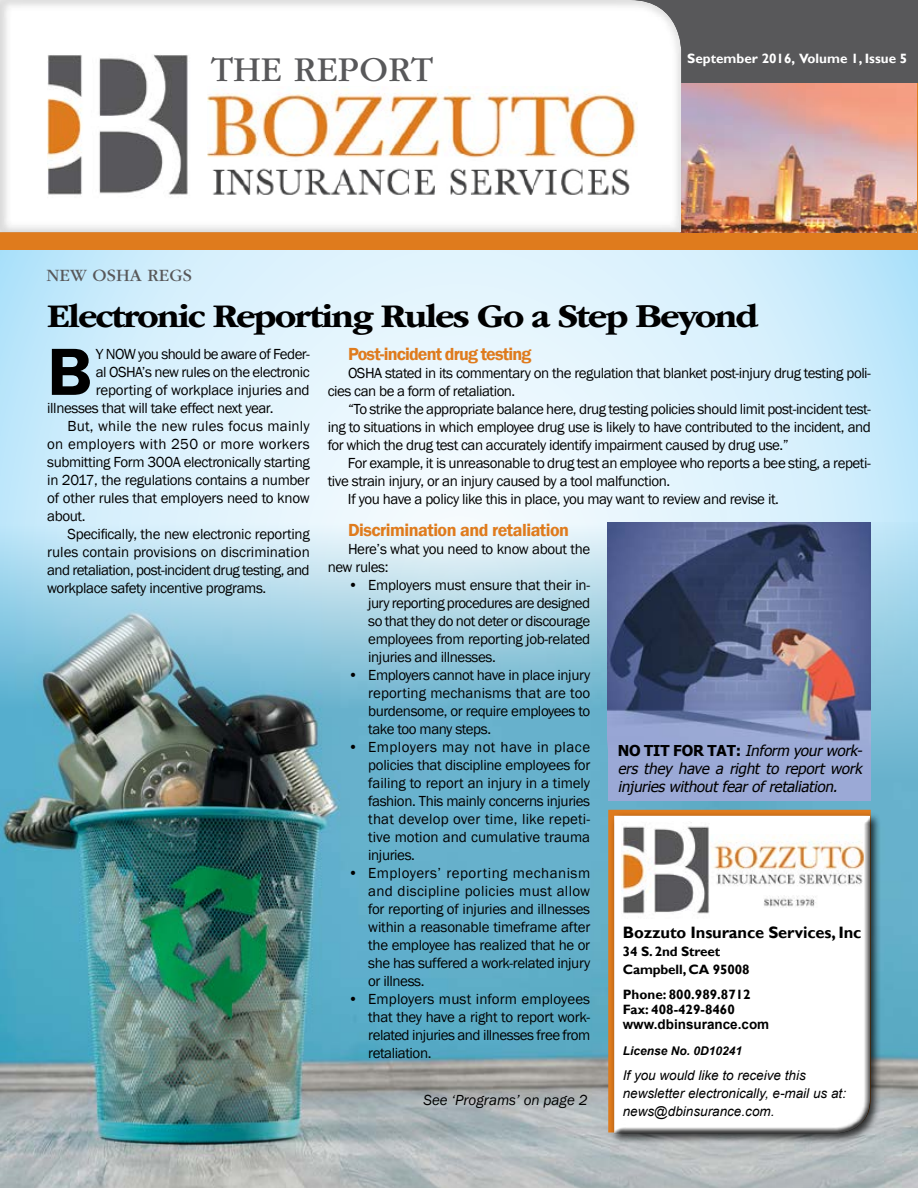
<style>
.page{position:relative;width:918px;height:1188px;background:#fff}
.page>*{position:absolute;margin:0;border:0;box-sizing:border-box;transform-origin:0 0}
.t1{font:600 69px "Franklin Gothic";color:#000}
.t2{font:36.3px "ITC Garamond Std";color:#58585a}
.t3{font:700 34.5px "ITC Garamond Std";letter-spacing:-.055em;color:#000;scale:1.07 1}
.t4{font:600 18px "Franklin Gothic";letter-spacing:-.03em;color:#df7b1d}
.t5{font:18px "ITC Garamond Std";color:#58585a}
.t6{font:700 16.5px "Gill Sans";letter-spacing:-.01em;color:#000}
.t7{font:15px/18px "Franklin Gothic";letter-spacing:-.03em;color:#000;text-align:justify}
.t8{font:italic 15px/18px "Tahoma";color:#000;text-align:justify}
.t9{font:15px "Franklin Gothic";letter-spacing:-.005em;color:#000}
.t10{font:15px "Franklin Gothic";letter-spacing:.01em;color:#000}
.t11{font:15px "Franklin Gothic";letter-spacing:.02em;color:#000}
.t12{font:italic 15px "Franklin Gothic";color:#000}
.t13{font:italic 13.5px/18px "Arial";color:#000}
.t14{font:700 13.5px/18px "Gill Sans";letter-spacing:-.01em;color:#000}
.t15{font:700 13.5px "Gill Sans";color:#fff}
.t16{font:700 13.5px "Arial";color:#000}
.t17{font:italic 700 12px "Arial";color:#000}
.s1{font-weight:700;font-style:normal}
</style>
<div class="page">
<svg style="left:0;top:249px;width:918px;height:274px"></svg>
<img style="left:0;top:511px;width:727px;height:677px">
<img style="left:727px;top:523px;width:191px;height:665px">
<div style="left:608px;top:522px;width:263px;height:279px;background:#9ba9d6"></div>
<img style="left:608px;top:522px;width:262px;height:220px">
<div style="left:611px;top:812px;width:271px;height:333px;background:#000;opacity:.75"></div>
<div style="left:607px;top:808px;width:269px;height:326px;background:#fff;opacity:.75"></div>
<div style="left:610px;top:811px;width:267px;height:323px;background:#000;opacity:.75"></div>
<img style="left:622px;top:821px;width:89px;height:98px">
<img style="left:711px;top:834px;width:153px;height:73px">
<div style="left:0;top:0;width:918px;height:249px;background:#df7b1d"></div>
<img style="left:694px;top:82px;width:222px;height:150px">
<div style="left:0;top:0;width:918px;height:82px;background:#58585a"></div>
<div style="left:0;top:0;width:694px;height:235px;background:#000;opacity:.75"></div>
<div style="left:42px;top:53px;width:593px;height:143px;background:#fff"></div>
<img style="left:48px;top:45px;width:148px;height:159px">
<img style="left:207px;top:86px;width:430px;height:76px">
<img style="left:212px;top:166px;width:425px;height:29px">
<h2 class="t2" style="left:211px;top:50px;width:223px">THE REPORT</h2>
<p class="t15" style="left:687px;top:51px;width:222px">September 2016, Volume 1, Issue 5</p>
<p class="t5" style="left:47px;top:266px;width:147px">NEW OSHA REGS</p>
<h3 class="t3" style="left:47px;top:296px;width:666px">Electronic Reporting Rules Go a Step Beyond</h3>
<h1 class="t1" style="left:47px;top:329px;width:46px">B</h1>
<p class="t7" style="left:96px;top:345px;width:215px">Y NOW you should be aware of Feder-</p>
<p class="t7" style="left:96px;top:363px;width:215px">al OSHA’s new rules on the electronic</p>
<p class="t7" style="left:96px;top:381px;width:215px">reporting of workplace injuries and</p>
<p class="t7" style="left:47px;top:399px;width:228px">illnesses that will take effect next year.</p>
<p class="t10" style="left:68px;top:417px;width:244px">But, while the new rules focus mainly</p>
<p class="t11" style="left:47px;top:435px;width:264px">on employers with 250 or more workers</p>
<p class="t7" style="left:47px;top:453px;width:264px">submitting Form 300A electronically starting</p>
<p class="t7" style="left:47px;top:471px;width:264px">in 2017, the regulations contains a number</p>
<p class="t7" style="left:47px;top:489px;width:264px">of other rules that employers need to know</p>
<p class="t7" style="left:47px;top:507px;width:40px">about.</p>
<p class="t7" style="left:68px;top:525px;width:244px">Specifically, the new electronic reporting</p>
<p class="t9" style="left:47px;top:543px;width:264px">rules contain provisions on discrimination</p>
<p class="t7" style="left:47px;top:561px;width:264px">and retaliation, post-incident drug testing, and</p>
<p class="t7" style="left:47px;top:579px;width:221px">workplace safety incentive programs.</p>
<p class="t4" style="left:348px;top:343px;width:185px">Post-incident drug testing</p>
<p class="t7" style="left:328px;top:365px;width:545px;text-indent:20px">OSHA stated in its commentary on the regulation that blanket post-injury drug testing poli&shy;cies can be a form of retaliation.</p>
<p class="t7" style="left:328px;top:401px;width:545px;text-indent:20px">“To strike the appropriate balance here, drug testing policies should limit post-incident test&shy;ing to situations in which employee drug use is likely to have contributed to the incident, and for which the drug test can accurately identify impairment caused by drug use.”</p>
<p class="t7" style="left:348px;top:455px;width:524px">For example, it is unreasonable to drug test an employee who reports a bee sting, a repeti-</p>
<p class="t7" style="left:328px;top:473px;width:344px">tive strain injury, or an injury caused by a tool malfunction.</p>
<p class="t7" style="left:348px;top:491px;width:433px">If you have a policy like this in place, you may want to review and revise it.</p>
<p class="t4" style="left:348px;top:519px;width:223px">Discrimination and retaliation</p>
<p class="t7" style="left:328px;top:541px;width:264px;text-indent:20px">Here’s what you need to know about the new rules:</p>
<p class="t7" style="left:368px;top:577px;width:224px;text-indent:-20px">• Employers must ensure that their in&shy;jury reporting procedures are designed so that they do not deter or discourage employees from reporting job-related injuries and illnesses.</p>
<p class="t7" style="left:368px;top:667px;width:224px;text-indent:-20px">• Employers cannot have in place injury reporting mechanisms that are too burdensome, or require employees to take too many steps.</p>
<p class="t7" style="left:368px;top:739px;width:224px;text-indent:-20px">• Employers may not have in place policies that discipline employees for failing to report an injury in a timely fashion. This mainly concerns injuries that develop over time, like repeti&shy;tive motion and cumulative trauma injuries.</p>
<p class="t7" style="left:368px;top:865px;width:224px;text-indent:-20px">• Employers’ reporting mechanism and discipline policies must allow for reporting of injuries and illnesses within a reasonable timeframe after the employee has realized that he or she has suffered a work-related injury or illness.</p>
<p class="t7" style="left:368px;top:991px;width:224px;text-indent:-20px">• Employers must inform employees that they have a right to report work&shy;related injuries and illnesses free from retaliation.</p>
<p class="t12" style="left:424px;top:1090px;width:165px">See ‘Programs’ on page 2</p>
<p class="t8" style="left:618px;top:741px;width:249px"><span class="s1">N O T I T F O R TAT :</span> Inform yourwork&shy;ers they have a right to report work inj urieswithoutfearofretaliation.</p>
<p class="t6" style="left:623px;top:922px;width:240px">Bozzuto Insurance Services, Inc</p>
<p class="t14" style="left:623px;top:943px;width:128px">34 S. 2nd Street<br>Campbell, CA 95008</p>
<p class="t14" style="left:623px;top:988px;width:129px;line-height:15px">Phone: 800.989.8712<br>Fax: 408-429-8460</p>
<p class="t16" style="left:623px;top:1015px;width:148px">www.dbinsurance.com</p>
<p class="t17" style="left:623px;top:1043px;width:121px">License No. 0D10241</p>
<p class="t13" style="left:623px;top:1067px;width:225px">If you would like to receive this newsletter electronically, e-mail us at: news@dbinsurance.com.</p>
</div>
